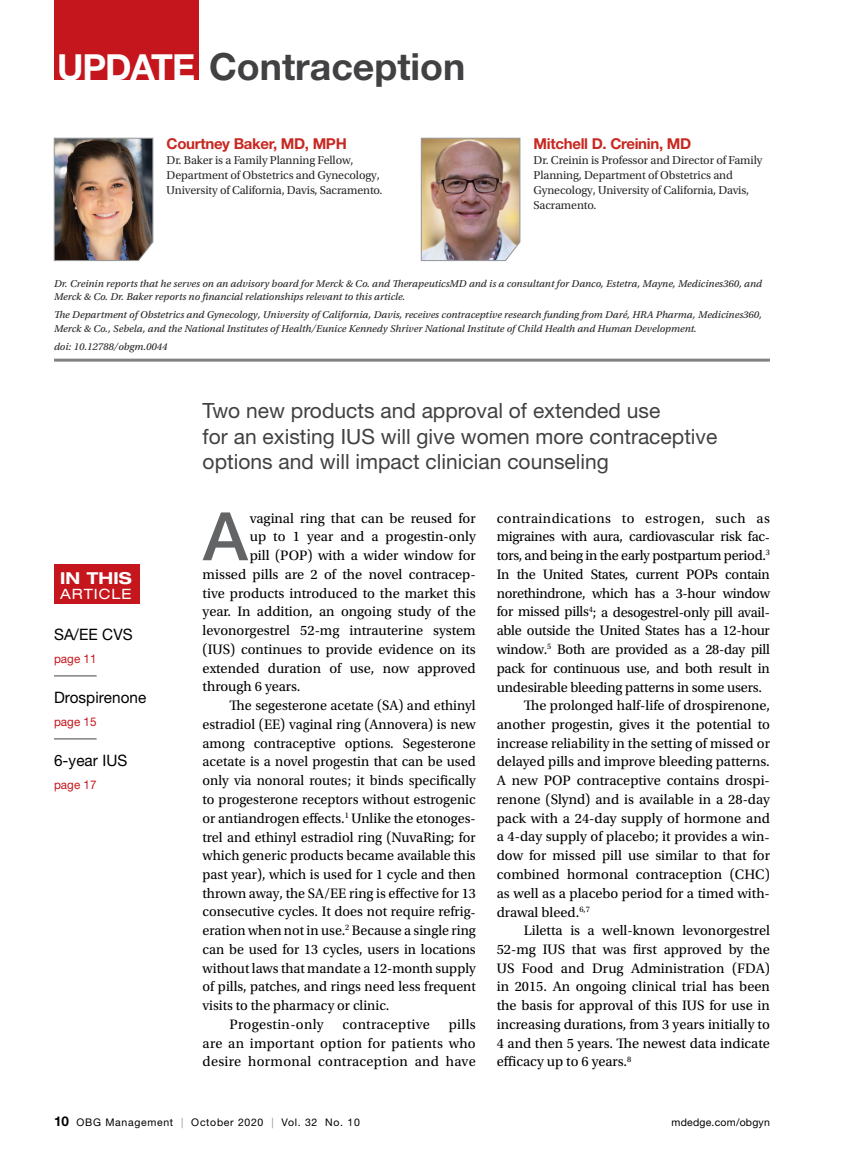
<style>
.page{position:relative;width:851px;height:1161px;background:#fff}
.page>*{position:absolute;margin:0;border:0;box-sizing:border-box;transform-origin:0 0}
.t1{font:500 66.9px "Helvetica Neue LT Std";color:#636466}
.t2{font:700 37.5px "Helvetica Neue LT Std";color:#414042}
.t3{font:21px/25.5px "Helvetica Neue LT Std";color:#414042}
.t4{font:700 expanded 16.5px "Helvetica Neue LT Std";letter-spacing:.015em;color:#fff}
.t5{font:15.75px "Helvetica Neue LT Std";letter-spacing:.005em;color:#000}
.t6{font:700 15px "Helvetica Neue LT Std";letter-spacing:-.02em;color:#c72821}
.t7{font:14.4px/18.8px "Utopia Std";color:#000;text-align:justify}
.t8{font:14.4px "Utopia Std";letter-spacing:-.02em;color:#000}
.t9{font:14.4px "Utopia Std";letter-spacing:.03em;color:#000}
.t10{font:14.4px "Utopia Std";letter-spacing:.02em;color:#000}
.t11{font:expanded 14.25px "Helvetica Neue LT Std";letter-spacing:.07em;color:#fff}
.t12{font:12px/15px "Utopia Std";letter-spacing:-.01em;color:#292829}
.t13{font:12px "Helvetica Neue LT Std";letter-spacing:.005em;color:#c4161c}
.t14{font:10.5px/13.5px "Utopia Std Capt It";color:#292829}
.t15{font:10.5px "Helvetica Neue LT Std";letter-spacing:.065em;color:#000}
.t16{font:10.5px "Helvetica Neue LT Std";letter-spacing:.02em;color:#000}
.s1{font-size:36px;color:#fff}
.s2{font-weight:700;font-size:13.5px}
.s3{color:#939598}
</style>
<div class="page">
<div style="left:54px;top:0;width:145px;height:80px;background:#c4161c"></div>
<div style="left:54px;top:564px;width:86px;height:40px;background:#c4161c"></div>
<hr style="left:54px;top:675px;width:43px;height:2px;background:#808285">
<hr style="left:54px;top:738px;width:43px;height:2px;background:#808285">
<img style="left:54px;top:138px;width:99px;height:123px">
<img style="left:421px;top:138px;width:99px;height:123px">
<hr style="left:54px;top:359px;width:716px;height:3px;background:#808285">
<h2 class="t2" style="left:57px;top:44px;width:410px"><span class="s1">UPDATE</span> Contraception</h2>
<p class="t6" style="left:166px;top:134px;width:182px">Courtney Baker, MD, MPH</p>
<p class="t12" style="left:166px;top:153px;width:217px">Dr. Baker is a Family Planning Fellow,<br>Department of Obstetrics and Gynecology,<br>University of California, Davis, Sacramento.</p>
<p class="t6" style="left:533px;top:134px;width:159px">Mitchell D. Creinin, MD</p>
<p class="t12" style="left:533px;top:153px;width:230px">Dr. Creinin is Professor and Director of Family Planning, Department of Obstetrics and Gynecology, University of California, Davis, Sacramento.</p>
<p class="t14" style="left:54px;top:277px;width:709px">Dr. Creinin reports that he serves on an advisory board for Merck &amp; Co. and TherapeuticsMD and is a consultant for Danco, Estetra, Mayne, Medicines360, and<br>Merck &amp; Co. Dr. Baker reports no financial relationships relevant to this article.</p>
<p class="t14" style="left:54px;top:308px;width:709px">The Department of Obstetrics and Gynecology, University of California, Davis, receives contraceptive research funding from Daré, HRA Pharma, Medicines360,<br>Merck &amp; Co., Sebela, and the National Institutes of Health/Eunice Kennedy Shriver National Institute of Child Health and Human Development.</p>
<p class="t14" style="left:54px;top:340px;width:115px">doi: 10.12788/obgm.0044</p>
<p class="t4" style="left:60px;top:567px;width:73px">IN THIS</p>
<p class="t11" style="left:60px;top:585px;width:73px">ARTICLE</p>
<p class="t5" style="left:54px;top:625px;width:80px">SA/EE CVS</p>
<p class="t13" style="left:54px;top:651px;width:44px">page 11</p>
<p class="t5" style="left:54px;top:688px;width:94px">Drospirenone</p>
<p class="t13" style="left:54px;top:714px;width:44px">page 15</p>
<p class="t5" style="left:54px;top:751px;width:75px">6-year IUS</p>
<p class="t13" style="left:54px;top:777px;width:44px">page 17</p>
<h3 class="t3" style="left:202px;top:398px;width:516px">Two new products and approval of extended use<br>for an existing IUS will give women more contraceptive options and will impact clinician counseling</h3>
<h1 class="t1" style="left:203px;top:497px;width:46px">A</h1>
<p class="t7" style="left:250px;top:509px;width:227px">vaginal ring that can be reused for</p>
<p class="t9" style="left:496px;top:510px;width:274px">contraindications to estrogen, such as</p>
<p class="t8" style="left:496px;top:529px;width:275px">migraines with aura, cardiovascular risk fac-</p>
<p class="t8" style="left:496px;top:548px;width:274px">tors, and being in the early postpartum period.<sup>3</sup></p>
<p class="t8" style="left:496px;top:567px;width:274px">In the United States, current POPs contain</p>
<p class="t8" style="left:496px;top:585px;width:275px">norethindrone, which has a 3-hour window</p>
<p class="t8" style="left:496px;top:604px;width:275px">for missed pills<sup>4</sup>; a desogestrel-only pill avail-</p>
<p class="t8" style="left:496px;top:623px;width:274px">able outside the United States has a 12-hour</p>
<p class="t8" style="left:496px;top:642px;width:275px">window.<sup>5</sup> Both are provided as a 28-day pill</p>
<p class="t8" style="left:496px;top:660px;width:274px">pack for continuous use, and both result in</p>
<p class="t7" style="left:496px;top:678px;width:267px">undesirable bleeding patterns in some users.</p>
<p class="t7" style="left:524px;top:696px;width:247px">The prolonged half-life of drospirenone,</p>
<p class="t7" style="left:496px;top:715px;width:275px">another progestin, gives it the potential to</p>
<p class="t7" style="left:496px;top:734px;width:275px">increase reliability in the setting of missed or</p>
<p class="t7" style="left:496px;top:753px;width:274px">delayed pills and improve bleeding patterns.</p>
<p class="t7" style="left:496px;top:771px;width:274px">A new POP contraceptive contains drospi-</p>
<p class="t7" style="left:496px;top:790px;width:274px">renone (Slynd) and is available in a 28-day</p>
<p class="t7" style="left:496px;top:809px;width:275px">pack with a 24-day supply of hormone and</p>
<p class="t7" style="left:496px;top:828px;width:274px">a 4-day supply of placebo; it provides a win-</p>
<p class="t7" style="left:496px;top:846px;width:275px">dow for missed pill use similar to that for</p>
<p class="t7" style="left:496px;top:865px;width:275px">combined hormonal contraception (CHC)</p>
<p class="t7" style="left:496px;top:884px;width:274px">as well as a placebo period for a timed with-</p>
<p class="t7" style="left:496px;top:903px;width:95px">drawal bleed.<sup>6,7</sup></p>
<p class="t7" style="left:524px;top:921px;width:248px">Liletta is a well-known levonorgestrel</p>
<p class="t7" style="left:496px;top:940px;width:275px">52-mg IUS that was first approved by the</p>
<p class="t7" style="left:496px;top:959px;width:275px">US Food and Drug Administration (FDA)</p>
<p class="t7" style="left:496px;top:978px;width:275px">in 2015. An ongoing clinical trial has been</p>
<p class="t7" style="left:496px;top:996px;width:274px">the basis for approval of this IUS for use in</p>
<p class="t7" style="left:496px;top:1015px;width:274px">increasing durations, from 3 years initially to</p>
<p class="t7" style="left:496px;top:1034px;width:274px">4 and then 5 years. The newest data indicate</p>
<p class="t7" style="left:496px;top:1053px;width:136px">efficacy up to 6 years.<sup>8</sup></p>
<p class="t7" style="left:250px;top:528px;width:227px">up to 1 year and a progestin-only</p>
<p class="t7" style="left:250px;top:546px;width:227px">pill (POP) with a wider window for</p>
<p class="t7" style="left:203px;top:565px;width:274px">missed pills are 2 of the novel contracep-</p>
<p class="t7" style="left:202px;top:584px;width:275px">tive products introduced to the market this</p>
<p class="t7" style="left:202px;top:603px;width:275px">year. In addition, an ongoing study of the</p>
<p class="t7" style="left:202px;top:621px;width:275px">levonorgestrel 52-mg intrauterine system</p>
<p class="t7" style="left:202px;top:640px;width:274px">(IUS) continues to provide evidence on its</p>
<p class="t7" style="left:202px;top:659px;width:275px">extended duration of use, now approved</p>
<p class="t7" style="left:202px;top:678px;width:99px">through 6 years.</p>
<p class="t7" style="left:230px;top:696px;width:247px">The segesterone acetate (SA) and ethinyl</p>
<p class="t7" style="left:203px;top:715px;width:275px">estradiol (EE) vaginal ring (Annovera) is new</p>
<p class="t7" style="left:203px;top:734px;width:275px">among contraceptive options. Segesterone</p>
<p class="t7" style="left:203px;top:753px;width:275px">acetate is a novel progestin that can be used</p>
<p class="t7" style="left:203px;top:771px;width:275px">only via nonoral routes; it binds specifically</p>
<p class="t7" style="left:203px;top:790px;width:274px">to progesterone receptors without estrogenic</p>
<p class="t7" style="left:203px;top:809px;width:274px">or antiandrogen effects.<sup>1</sup> Unlike the etonoges-</p>
<p class="t7" style="left:202px;top:828px;width:274px">trel and ethinyl estradiol ring (NuvaRing; for</p>
<p class="t7" style="left:202px;top:846px;width:275px">which generic products became available this</p>
<p class="t7" style="left:202px;top:865px;width:274px">past year), which is used for 1 cycle and then</p>
<p class="t7" style="left:202px;top:884px;width:275px">thrown away, the SA/EE ring is effective for 13</p>
<p class="t7" style="left:202px;top:903px;width:275px">consecutive cycles. It does not require refrig-</p>
<p class="t7" style="left:202px;top:921px;width:274px">eration when not in use.<sup>2</sup> Because a single ring</p>
<p class="t7" style="left:202px;top:940px;width:275px">can be used for 13 cycles, users in locations</p>
<p class="t7" style="left:202px;top:959px;width:275px">without laws that mandate a 12-month supply</p>
<p class="t7" style="left:202px;top:978px;width:274px">of pills, patches, and rings need less frequent</p>
<p class="t7" style="left:202px;top:996px;width:188px">visits to the pharmacy or clinic.</p>
<p class="t10" style="left:230px;top:1017px;width:95px">Progestin-only</p>
<p class="t10" style="left:342px;top:1017px;width:89px">contraceptive</p>
<p class="t7" style="left:202px;top:1015px;width:275px;text-indent:246px">pills are an important option for patients who desire hormonal contraception and have</p>
<p class="t15" style="left:54px;top:1116px;width:307px"><span class="s2">10</span> OBG Management <span class="s3">|</span> October 2020 <span class="s3">|</span> Vol. 32 No. 10</p>
<p class="t16" style="left:671px;top:1116px;width:100px">mdedge.com/obgyn</p>
</div>
